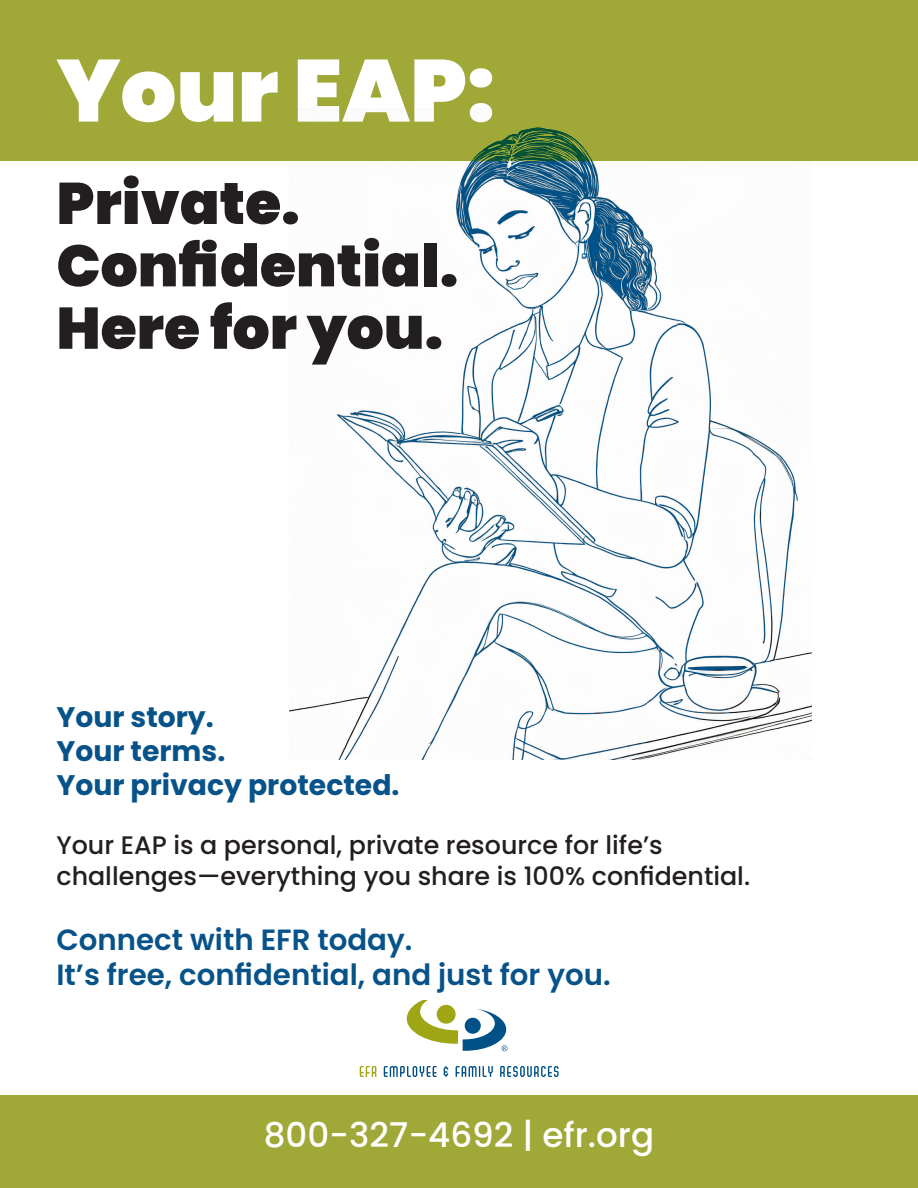
<style>
.page{position:relative;width:918px;height:1188px;background:#fff}
.page>*{position:absolute;margin:0;border:0;box-sizing:border-box;transform-origin:0 0}
.t1{font:900 87.75px "Poppins";color:#fff}
.t2{font:900 58.5px "Poppins";color:#231f20}
.t3{font:500 34.2px "Poppins";color:#fff}
.t4{font:600 29.25px/35.1px "Poppins";color:#075389}
.t5{font:700 28.35px "Poppins";color:#075389}
.t6{font:500 25.35px/30.5px "Poppins";color:#231f20}
</style>
<div class="page">
<div style="left:0;top:0;width:918px;height:160px;background:#a0a837"></div>
<div style="left:0;top:1095px;width:918px;height:93px;background:#a0a837"></div>
<img style="left:290px;top:127px;width:521px;height:632px">
<svg style="left:360px;top:1066px;width:16px;height:11px"></svg>
<svg style="left:384px;top:1066px;width:53px;height:11px"></svg>
<svg style="left:444px;top:1066px;width:4px;height:11px"></svg>
<svg style="left:456px;top:1066px;width:37px;height:11px"></svg>
<svg style="left:500px;top:1066px;width:59px;height:11px"></svg>
<svg style="left:407px;top:1000px;width:101px;height:51px"></svg>
<p class="t1" style="left:56px;top:40px;width:440px">Your EAP:</p>
<p class="t2" style="left:56px;top:170px;width:245px">Private.</p>
<p class="t2" style="left:56px;top:232px;width:403px">Confidential.</p>
<p class="t2" style="left:56px;top:294px;width:388px">Here for you.</p>
<p class="t5" style="left:56px;top:700px;width:159px">Your story.</p>
<p class="t5" style="left:56px;top:734px;width:170px">Your terms.</p>
<p class="t5" style="left:56px;top:768px;width:345px">Your privacy protected.</p>
<p class="t6" style="left:56px;top:830px;width:695px">Your EAP is a personal, private resource for life’s challenges—everything you share is 100% confidential.</p>
<p class="t4" style="left:56px;top:923px;width:556px">Connect with EFR today.<br>It’s free, confidential, and just for you.</p>
<p class="t3" style="left:264px;top:1115px;width:392px">800-327-4692 | efr.org</p>
</div>
